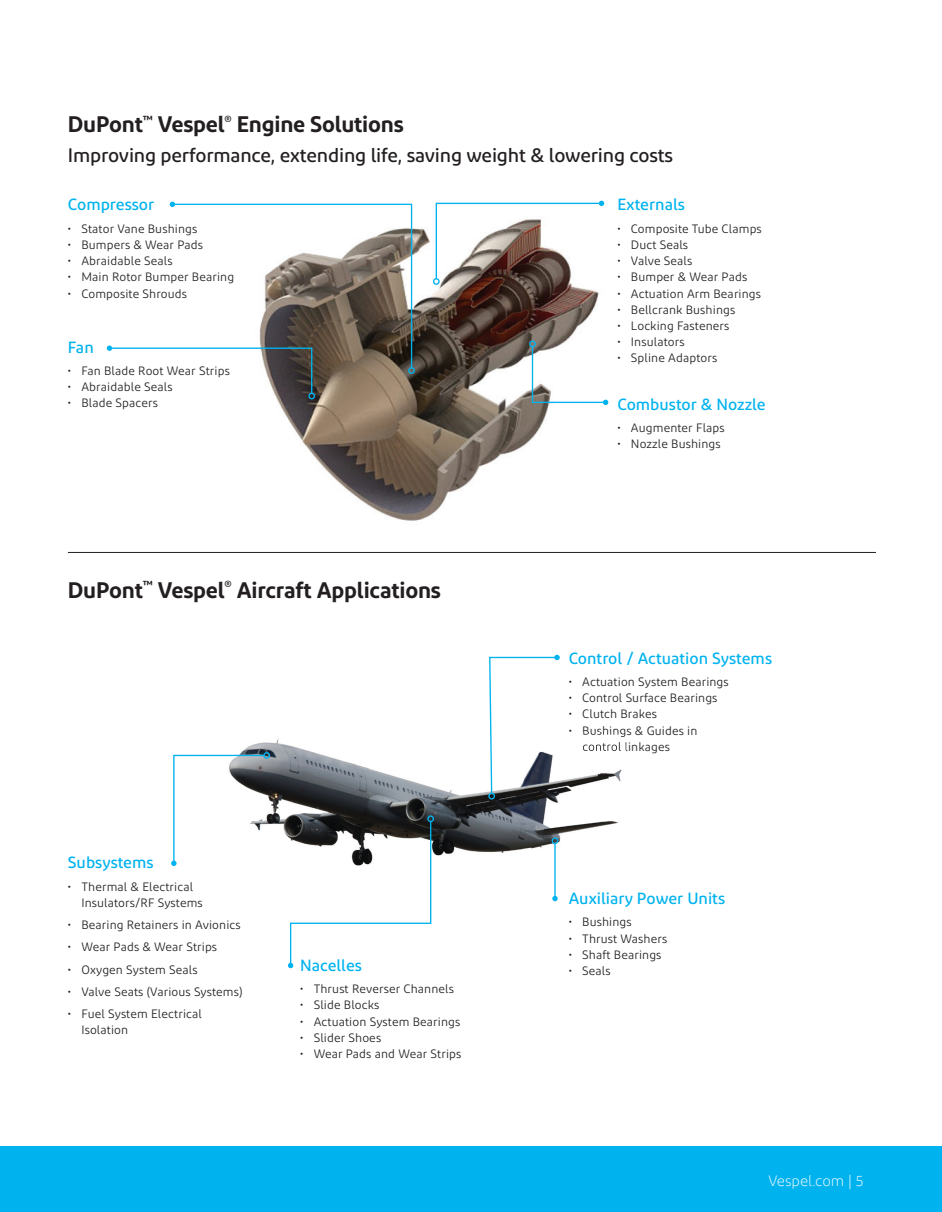
<style>
.page{position:relative;width:942px;height:1212px;background:#fff}
.page>*{position:absolute;margin:0;border:0;box-sizing:border-box;transform-origin:0 0}
.t1{font:600 22.5px "Diodrum";letter-spacing:-.01em;color:#231f20}
.t2{font:500 19.5px "Diodrum";letter-spacing:-.01em;color:#231f20}
.t3{font:500 16.2px "Diodrum";color:#00b3ef}
.t4{font:300 15px "Diodrum";color:#fff}
.t5{font:12.15px/16.2px "Diodrum";letter-spacing:.01em;color:#231f20}
</style>
<div class="page">
<div style="left:11px;top:1146px;width:931px;height:66px;background:#00b3ef"></div>
<div style="left:0;top:1146px;width:13px;height:66px;background:#00b3ef"></div>
<img style="left:275px;top:200px;width:328px;height:321px">
<img style="left:240px;top:739px;width:382px;height:117px">
<img style="left:583px;top:732px;width:43px;height:5px">
<img style="left:583px;top:742px;width:43px;height:11px">
<svg style="left:435px;top:201px;width:169px;height:79px"></svg>
<div style="left:433px;top:278px;width:7px;height:7px;border:1px solid #00b3ef;border-radius:50%"></div>
<div style="left:408px;top:367px;width:7px;height:7px;border:1px solid #00b3ef;border-radius:50%"></div>
<svg style="left:107px;top:202px;width:306px;height:193px"></svg>
<div style="left:308px;top:393px;width:7px;height:6px;border:1px solid #00b3ef;border-radius:50%"></div>
<svg style="left:531px;top:345px;width:77px;height:60px"></svg>
<div style="left:529px;top:341px;width:7px;height:6px;border:1px solid #00b3ef;border-radius:50%"></div>
<svg style="left:171px;top:754px;width:94px;height:112px"></svg>
<div style="left:263px;top:752px;width:7px;height:7px;border:1px solid #00b3ef;border-radius:50%"></div>
<svg style="left:288px;top:820px;width:144px;height:148px"></svg>
<div style="left:427px;top:815px;width:7px;height:7px;border:1px solid #00b3ef;border-radius:50%"></div>
<svg style="left:488px;top:655px;width:72px;height:140px"></svg>
<div style="left:488px;top:793px;width:7px;height:7px;border:1px solid #00b3ef;border-radius:50%"></div>
<hr style="left:554px;top:844px;width:2px;height:55px;background:#00b3ef">
<svg style="left:552px;top:896px;width:6px;height:5px"></svg>
<div style="left:552px;top:837px;width:6px;height:7px;border:1px solid #00b3ef;border-radius:50%"></div>
<hr style="left:68px;top:552px;width:808px;height:1px;background:#231f20">
<h1 class="t1" style="left:68px;top:110px;width:337px">DuPont<sup>™</sup> Vespel<sup>®</sup> Engine Solutions</h1>
<h2 class="t2" style="left:68px;top:143px;width:606px">Improving performance, extending life, saving weight &amp; lowering costs</h2>
<h3 class="t3" style="left:68px;top:195px;width:88px">Compressor</h3>
<p class="t5" style="left:68px;top:220px;width:131px">• Stator Vane Bushings</p>
<p class="t5" style="left:68px;top:236px;width:137px">• Bumpers &amp; Wear Pads</p>
<p class="t5" style="left:68px;top:253px;width:106px">• Abraidable Seals</p>
<p class="t5" style="left:68px;top:269px;width:168px">• Main Rotor Bumper Bearing</p>
<p class="t5" style="left:68px;top:285px;width:121px">• Composite Shrouds</p>
<h3 class="t3" style="left:68px;top:337px;width:27px">Fan</h3>
<p class="t5" style="left:68px;top:362px;width:163px">• Fan Blade Root Wear Strips</p>
<p class="t5" style="left:68px;top:379px;width:106px">• Abraidable Seals</p>
<p class="t5" style="left:68px;top:395px;width:91px">• Blade Spacers</p>
<h1 class="t1" style="left:68px;top:575px;width:374px">DuPont<sup>™</sup> Vespel<sup>®</sup> Aircraft Applications</h1>
<h3 class="t3" style="left:618px;top:195px;width:69px">Externals</h3>
<p class="t5" style="left:618px;top:220px;width:146px">• Composite Tube Clamps</p>
<p class="t5" style="left:618px;top:236px;width:72px">• Duct Seals</p>
<p class="t5" style="left:618px;top:253px;width:76px">• Valve Seals</p>
<p class="t5" style="left:618px;top:269px;width:131px">• Bumper &amp; Wear Pads</p>
<p class="t5" style="left:618px;top:285px;width:145px">• Actuation Arm Bearings</p>
<p class="t5" style="left:618px;top:301px;width:119px">• Bellcrank Bushings</p>
<p class="t5" style="left:618px;top:317px;width:113px">• Locking Fasteners</p>
<p class="t5" style="left:618px;top:334px;width:69px">• Insulators</p>
<p class="t5" style="left:618px;top:350px;width:101px">• Spline Adaptors</p>
<h3 class="t3" style="left:618px;top:394px;width:150px">Combustor &amp; Nozzle</h3>
<p class="t5" style="left:618px;top:419px;width:109px">• Augmenter Flaps</p>
<p class="t5" style="left:618px;top:436px;width:105px">• Nozzle Bushings</p>
<h3 class="t3" style="left:569px;top:648px;width:205px">Control / Actuation Systems</h3>
<p class="t5" style="left:569px;top:674px;width:162px">• Actuation System Bearings</p>
<p class="t5" style="left:569px;top:690px;width:150px">• Control Surface Bearings</p>
<p class="t5" style="left:569px;top:706px;width:90px">• Clutch Brakes</p>
<p class="t5" style="left:582px;top:722px;width:117px;text-indent:-13px">• Bushings &amp; Guides in control linkages</p>
<h3 class="t3" style="left:68px;top:852px;width:87px">Subsystems</h3>
<p class="t5" style="left:81px;top:878px;width:123px;text-indent:-13px">• Thermal &amp; Electrical<br>Insulators/RF Systems</p>
<p class="t5" style="left:68px;top:916px;width:174px">• Bearing Retainers in Avionics</p>
<p class="t5" style="left:68px;top:939px;width:151px">• Wear Pads &amp; Wear Strips</p>
<p class="t5" style="left:68px;top:961px;width:131px">• Oxygen System Seals</p>
<p class="t5" style="left:68px;top:983px;width:176px">• Valve Seats (Various Systems)</p>
<p class="t5" style="left:81px;top:1006px;width:122px;text-indent:-13px">• Fuel System Electrical<br>Isolation</p>
<h3 class="t3" style="left:569px;top:888px;width:158px">Auxiliary Power Units</h3>
<p class="t5" style="left:569px;top:914px;width:64px">• Bushings</p>
<p class="t5" style="left:569px;top:930px;width:100px">• Thrust Washers</p>
<p class="t5" style="left:569px;top:946px;width:94px">• Shaft Bearings</p>
<h3 class="t3" style="left:300px;top:955px;width:63px">Nacelles</h3>
<p class="t5" style="left:569px;top:962px;width:43px">• Seals</p>
<p class="t5" style="left:300px;top:981px;width:155px">• Thrust Reverser Channels</p>
<p class="t5" style="left:300px;top:997px;width:81px">• Slide Blocks</p>
<p class="t5" style="left:300px;top:1013px;width:162px">• Actuation System Bearings</p>
<p class="t5" style="left:300px;top:1029px;width:82px">• Slider Shoes</p>
<p class="t5" style="left:300px;top:1045px;width:163px">• Wear Pads and Wear Strips</p>
<p class="t4" style="left:768px;top:1172px;width:97px">Vespel.com | 5</p>
</div>
